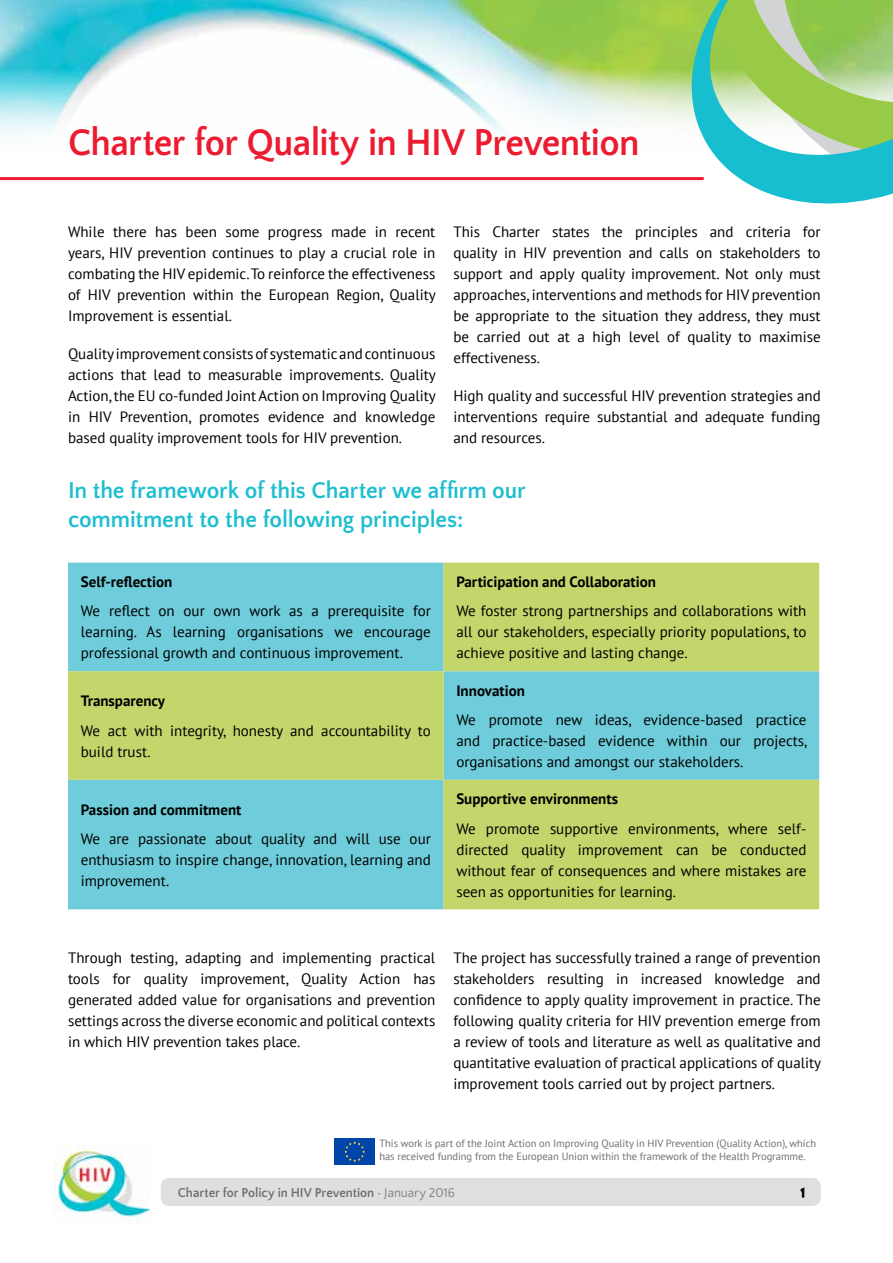
<style>
.page{position:relative;width:893px;height:1263px;background:#fff}
.page>*{position:absolute;margin:0;border:0;box-sizing:border-box;transform-origin:0 0}
.t1{font:700 39px "Quattrocento Sans";letter-spacing:-.02em;color:#ed1b2f;scale:.95 1}
.t2{font:700 24px/28.8px "Quattrocento Sans";letter-spacing:-.005em;color:#1cbed0;scale:.96 1}
.t3{font:15px/21px "PT Sans";color:#000;text-align:justify}
.t4{font:700 15px "PT Sans";color:#000}
.t5{font:700 13.5px "Quattrocento Sans";color:#6d6e71;scale:.95 1}
.t6{font:700 13.5px "Quattrocento Sans";color:#000;scale:.95 1}
.t7{font:10.5px/12.6px "PT Sans";color:#6d6e71}
.s1{font-weight:400;color:#7e8083}
</style>
<div class="page">
<img style="left:0;top:0;width:692px;height:136px">
<img style="left:54px;top:1146px;width:96px;height:75px">
<div style="left:161px;top:1178px;width:660px;height:28px;background:#dfdfdf;border-radius:9px"></div>
<svg style="left:692px;top:0;width:201px;height:204px;background:#89cf98"></svg>
<hr style="left:0;top:177px;width:704px;height:3px;background:#ed1b2f">
<svg style="left:68px;top:563px;width:751px;height:346px;background:#99d1a2"></svg>
<div style="left:335px;top:1138px;width:40px;height:26px;background:#0045a7"></div>
<svg style="left:344px;top:1141px;width:21px;height:21px"></svg>
<svg style="left:800px;top:1187px;width:4px;height:10px"></svg>
<h1 class="t1" style="left:68px;top:122px;width:603px">Charter for Quality in HIV Prevention</h1>
<p class="t3" style="left:68px;top:221px;width:369px">While there has been some progress made in recent years, HIV prevention continues to play a crucial role in combating the HIV epidemic. To reinforce the effectiveness of HIV prevention within the European Region, Quality Improvement is essential.</p>
<p class="t3" style="left:68px;top:343px;width:369px">Quality improvement consists of systematic and continuous actions that lead to measurable improvements. Quality Action, the EU co-funded Joint Action on Improving Quality in HIV Prevention, promotes evidence and knowledge based quality improvement tools for HIV prevention.</p>
<p class="t3" style="left:453px;top:221px;width:369px">This Charter states the principles and criteria for quality in HIV prevention and calls on stakeholders to support and apply quality improvement. Not only must approaches, interventions and methods for HIV prevention be appropriate to the situation they address, they must be carried out at a high level of quality to maximise effectiveness.</p>
<p class="t3" style="left:453px;top:385px;width:369px">High quality and successful HIV prevention strategies and interventions require substantial and adequate funding and resources.</p>
<h2 class="t2" style="left:68px;top:477px;width:478px">In the framework of this Charter we affirm our commitment to the following principles:</h2>
<p class="t4" style="left:81px;top:572px;width:93px">Self-reflection</p>
<p class="t3" style="left:81px;top:600px;width:352px">We reflect on our own work as a prerequisite for learning. As learning organisations we encourage professional growth and continuous improvement.</p>
<p class="t4" style="left:81px;top:691px;width:86px">Transparency</p>
<p class="t3" style="left:81px;top:719px;width:352px">We act with integrity, honesty and accountability to build trust.</p>
<p class="t4" style="left:81px;top:799px;width:162px">Passion and commitment</p>
<p class="t3" style="left:81px;top:828px;width:352px">We are passionate about quality and will use our enthusiasm to inspire change, innovation, learning and improvement.</p>
<p class="t4" style="left:456px;top:572px;width:201px">Participation and Collaboration</p>
<p class="t3" style="left:456px;top:600px;width:352px">We foster strong partnerships and collaborations with all our stakeholders, especially priority populations, to achieve positive and lasting change.</p>
<p class="t4" style="left:456px;top:680px;width:70px">Innovation</p>
<p class="t3" style="left:456px;top:709px;width:353px">We promote new ideas, evidence-based practice and practice-based evidence within our projects, organisations and amongst our stakeholders.</p>
<p class="t4" style="left:456px;top:789px;width:163px">Supportive environments</p>
<p class="t3" style="left:456px;top:817px;width:352px">We promote supportive environments, where self&shy;directed quality improvement can be conducted without fear of consequences and where mistakes are seen as opportunities for learning.</p>
<p class="t3" style="left:68px;top:946px;width:369px">Through testing, adapting and implementing practical tools for quality improvement, Quality Action has generated added value for organisations and prevention settings across the diverse economic and political contexts in which HIV prevention takes place.</p>
<p class="t3" style="left:453px;top:946px;width:369px">The project has successfully trained a range of prevention stakeholders resulting in increased knowledge and confidence to apply quality improvement in practice. The following quality criteria for HIV prevention emerge from a review of tools and literature as well as qualitative and quantitative evaluation of practical applications of quality improvement tools carried out by project partners.</p>
<p class="t7" style="left:379px;top:1137px;width:438px">This work is part of the Joint Action on Improving Quality in HIV Prevention (Quality Action), which has received funding from the European U nion within the framework of the Health Programme.</p>
<p class="t6" style="left:801px;top:1185px;width:6px">1</p>
<p class="t5" style="left:178px;top:1185px;width:293px">Charter for Policy in HIV Prevention <span class="s1">• January 2016</span></p>
</div>
